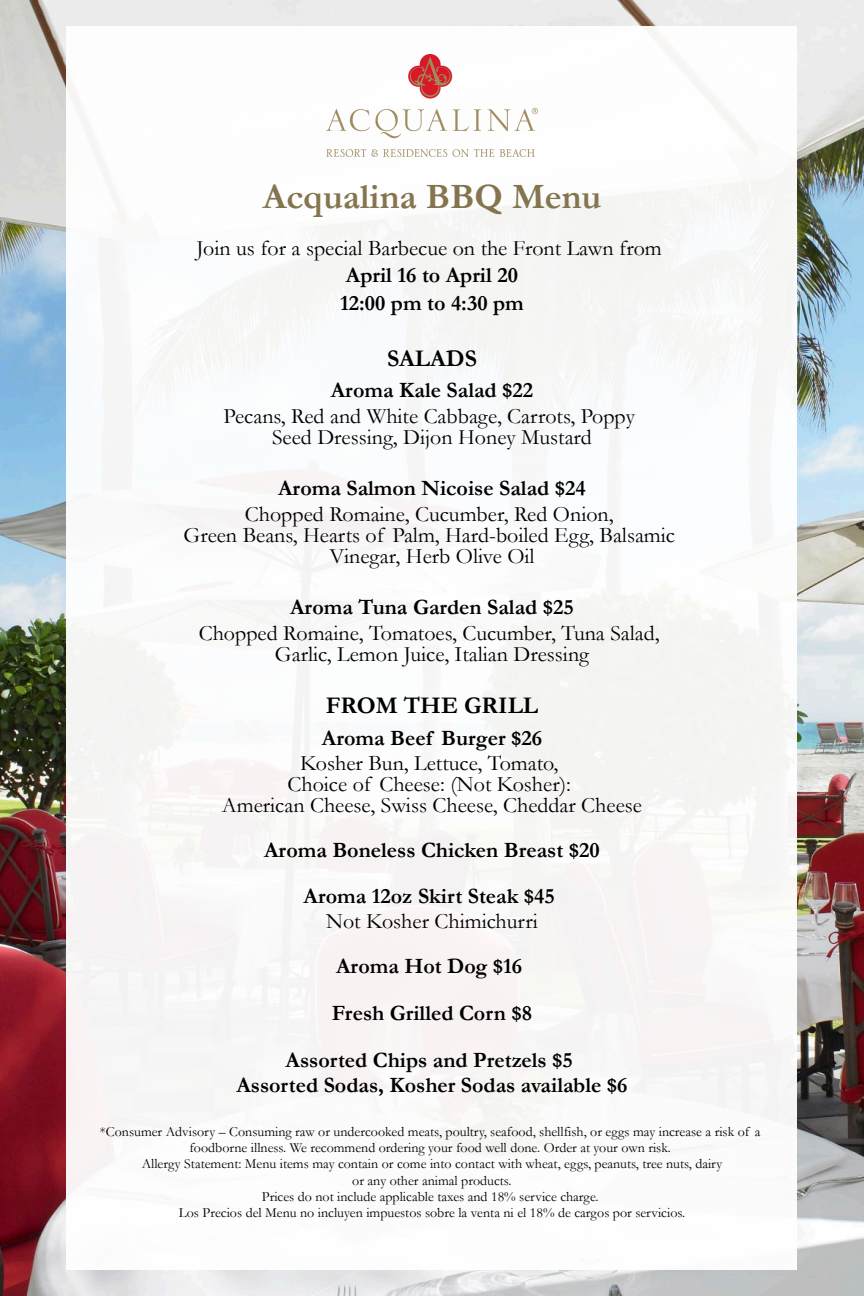
<style>
.page{position:relative;width:864px;height:1296px;background:#fff}
.page>*{position:absolute;margin:0;border:0;box-sizing:border-box;transform-origin:0 0}
.t1{font:700 36px "Garamond";color:#84754e}
.t2{font:700 24px "Garamond";color:#000}
.t3{font:22px/25.6px "Garamond";color:#000;text-align:center}
.t4{font:700 22px/24.4px "Garamond";color:#000;text-align:center}
.t5{font:14px "Garamond";color:#000}
.s1{font-weight:700}
.s2{font-weight:400}
</style>
<div class="page">
<img style="left:0;top:0;width:864px;height:1296px">
<div style="left:67px;top:26px;width:730px;height:1244px;background:#fff"></div>
<img style="left:326px;top:55px;width:212px;height:102px">
<p class="t1" style="left:263px;top:177px;width:340px">Acqualina BBQ Menu</p>
<p class="t3" style="left:197px;top:234px;width:467px;line-height:27.4px">Join us for a special Barbecue on the Front Lawn from<br><span class="s1">April 16 to April 20<br>12:00 pm to 4:30 pm</span></p>
<h1 class="t2" style="left:387px;top:345px;width:91px">SALADS</h1>
<h1 class="t3" style="left:223px;top:378px;width:413px"><span class="s1">Aroma Kale Salad $22<br></span>Pecans, Red and White Cabbage, Carrots, Poppy</h1>
<h1 class="t3" style="left:272px;top:424px;width:321px">Seed Dressing, Dijon Honey Mustard</h1>
<h3 class="t3" style="left:245px;top:476px;width:370px"><span class="s1">Aroma Salmon Nicoise Salad $24<br></span>Chopped Romaine, Cucumber, Red Onion,</h3>
<h3 class="t3" style="left:183px;top:525px;width:493px;line-height:21px">Green Beans, Hearts of Palm, Hard-boiled Egg, Balsamic<br>Vinegar, Herb Olive Oil</h3>
<h3 class="t3" style="left:199px;top:595px;width:462px"><span class="s1">Aroma Tuna Garden Salad $25<br></span>Chopped Romaine, Tomatoes, Cucumber, Tuna Salad,</h3>
<h3 class="t3" style="left:275px;top:641px;width:316px">Garlic, Lemon Juice, Italian Dressing</h3>
<h3 class="t2" style="left:326px;top:693px;width:214px">FROM THE GRILL</h3>
<h3 class="t3" style="left:300px;top:725px;width:260px"><span class="s1">Aroma Beef Burger $26<br></span>Kosher Bun, Lettuce, Tomato,</h3>
<h3 class="t3" style="left:288px;top:772px;width:285px">Choice of Cheese: (Not Kosher):</h3>
<h3 class="t3" style="left:222px;top:784px;width:422px;line-height:44.4px">American Cheese, Swiss Cheese, Cheddar Cheese<br><span class="s1">Aroma Boneless Chicken Breast $20</span></h3>
<h3 class="t4" style="left:304px;top:885px;width:253px">Aroma 12oz Skirt Steak $45<br><span class="s2">Not Kosher Chimichurri</span></h3>
<h3 class="t4" style="left:336px;top:955px;width:188px">Aroma Hot Dog $16</h3>
<h3 class="t4" style="left:332px;top:1001px;width:202px">Fresh Grilled Corn $8</h3>
<h2 class="t4" style="left:236px;top:1047px;width:393px;line-height:25.6px">Assorted Chips and Pretzels $5<br>Assorted Sodas, Kosher Sodas available $6</h2>
<h3 class="t5" style="left:100px;top:1124px;width:662px">*Consumer Advisory – Consuming raw or undercooked meats, poultry, seafood, shellfish, or eggs may increase a risk of a</h3>
<h2 class="t5" style="left:189px;top:1140px;width:483px">foodborne illness. We recommend ordering your food well done. Order at your own risk.</h2>
<h2 class="t5" style="left:142px;top:1156px;width:582px">Allergy Statement: Menu items may contain or come into contact with wheat, eggs, peanuts, tree nuts, dairy</h2>
<h2 class="t5" style="left:352px;top:1173px;width:161px">or any other animal products.</h2>
<p class="t5" style="left:262px;top:1189px;width:338px">Prices do not include applicable taxes and 18% service charge.</p>
<p class="t5" style="left:179px;top:1205px;width:508px">Los Precios del Menu no incluyen impuestos sobre la venta ni el 18% de cargos por servicios.</p>
</div>
